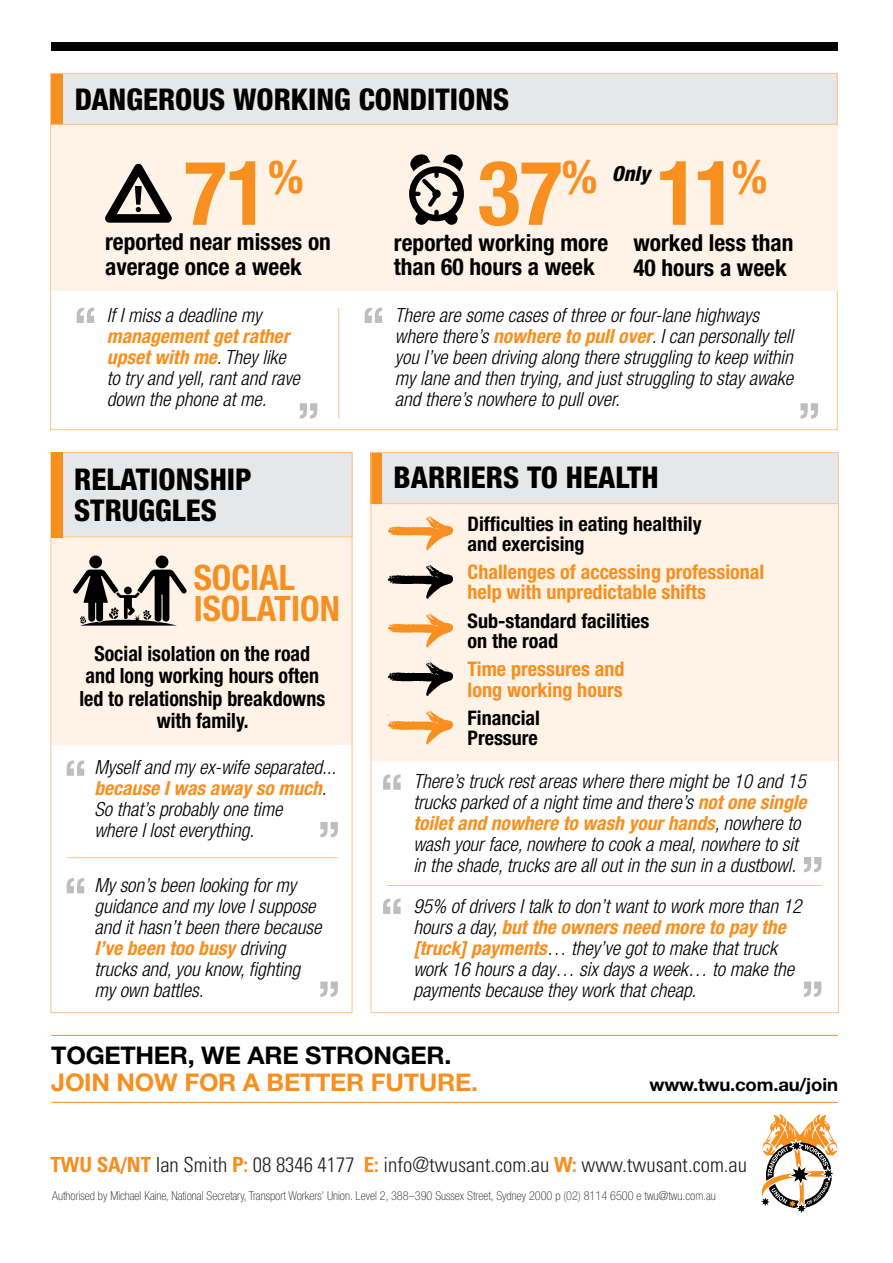
<style>
.page{position:relative;width:893px;height:1263px;background:#fff}
.page>*{position:absolute;margin:0;border:0;box-sizing:border-box;transform-origin:0 0}
.t1{font:700 condensed 89.7px "Helvetica Neue LT Std";color:#f79020}
.t2{font:700 condensed 35.1px/31.5px "Helvetica Neue LT Std";color:#f79020}
.t3{font:800 condensed 30px/31.5px "Helvetica Neue LT Std";color:#000}
.t4{font:700 24.3px/27px "Helvetica Neue LT Std";letter-spacing:-.01em;color:#f79020}
.t5{font:700 condensed 23.4px/25px "Helvetica Neue LT Std";color:#000}
.t6{font:700 condensed 21px/22.5px "Helvetica Neue LT Std";color:#000;text-align:center;scale:.95 1}
.t7{font:300 condensed 20.85px "Univers LT Std";color:#231f20}
.t8{font:italic 800 condensed 20.7px "Helvetica Neue LT Std";color:#000}
.t9{font:700 condensed 20.1px/20.1px "Helvetica Neue LT Std";color:#f79020}
.t10{font:700 condensed 20.1px/20.1px "Helvetica Neue LT Std";color:#000}
.t11{font:italic 300 condensed 19.5px/21px "Helvetica Neue LT Std";color:#000}
.t12{font:700 18px "Helvetica Neue LT Std";letter-spacing:-.01em;color:#000}
.t13{font:100 condensed 12.3px "Helvetica Neue LT Std";color:#231f20}
.s1{font-weight:700;font-style:normal;font-size:89.7px;color:#f79020}
.s2{font-weight:700;font-style:normal;font-size:45.75px;color:#f79020}
.s3{font-weight:700;color:#f79020}
.s4{color:#000}
.s5{font-weight:700;color:#f68f20}
</style>
<div class="page">
<svg style="left:761px;top:1114px;width:77px;height:100px"></svg>
<div style="left:51px;top:43px;width:787px;height:8px;background:#000"></div>
<hr style="left:51px;top:1035px;width:787px;height:1px;background:#f79020">
<hr style="left:51px;top:1102px;width:787px;height:1px;background:#f79020">
<div style="left:63px;top:74px;width:775px;height:51px;background:#e6e7e8"></div>
<div style="left:51px;top:74px;width:12px;height:51px;background:#f79020"></div>
<div style="left:51px;top:125px;width:787px;height:166px;background:#fff3e7"></div>
<svg style="left:409px;top:154px;width:55px;height:71px"></svg>
<svg style="left:105px;top:163px;width:67px;height:60px"></svg>
<hr style="left:51px;top:124px;width:787px;height:1px;background:#fdc48a">
<svg style="left:300px;top:403px;width:17px;height:16px"></svg>
<svg style="left:77px;top:308px;width:17px;height:15px"></svg>
<hr style="left:338px;top:308px;width:1px;height:111px;background:#fdc48a">
<svg style="left:365px;top:308px;width:17px;height:15px"></svg>
<svg style="left:800px;top:403px;width:18px;height:16px"></svg>
<div style="left:63px;top:452px;width:289px;height:85px;background:#e6e7e8"></div>
<div style="left:51px;top:536px;width:302px;height:209px;background:#fff3e7"></div>
<hr style="left:51px;top:536px;width:302px;height:1px;background:#fdc48a">
<div style="left:51px;top:452px;width:12px;height:85px;background:#f79020"></div>
<svg style="left:320px;top:822px;width:18px;height:15px"></svg>
<svg style="left:67px;top:760px;width:17px;height:16px"></svg>
<svg style="left:320px;top:981px;width:18px;height:16px"></svg>
<svg style="left:67px;top:878px;width:17px;height:15px"></svg>
<hr style="left:67px;top:857px;width:271px;height:1px;background:#fdc48a">
<div style="left:156px;top:555px;width:12px;height:13px;background:#000;border-radius:50%"></div>
<div style="left:89px;top:555px;width:13px;height:13px;background:#000;border-radius:50%"></div>
<svg style="left:73px;top:570px;width:114px;height:56px"></svg>
<div style="left:383px;top:452px;width:455px;height:51px;background:#e6e7e8"></div>
<div style="left:371px;top:503px;width:467px;height:257px;background:#fff3e7"></div>
<svg style="left:383px;top:774px;width:18px;height:16px"></svg>
<svg style="left:804px;top:857px;width:17px;height:15px"></svg>
<svg style="left:804px;top:981px;width:17px;height:16px"></svg>
<svg style="left:383px;top:898px;width:18px;height:16px"></svg>
<hr style="left:370px;top:503px;width:468px;height:1px;background:#fdc48a">
<div style="left:370px;top:452px;width:12px;height:51px;background:#f79020"></div>
<hr style="left:387px;top:885px;width:434px;height:1px;background:#fdc48a">
<svg style="left:388px;top:516px;width:65px;height:34px"></svg>
<svg style="left:388px;top:565px;width:65px;height:34px"></svg>
<svg style="left:388px;top:613px;width:65px;height:34px"></svg>
<svg style="left:388px;top:711px;width:65px;height:33px"></svg>
<svg style="left:388px;top:662px;width:65px;height:34px"></svg>
<p class="t3" style="left:75px;top:83px;width:436px">DANGEROUS WORKING CONDITIONS</p>
<p class="t1" style="left:184px;top:139px;width:121px">71<sup>%</sup></p>
<p class="t5" style="left:105px;top:229px;width:227px">reported near misses on average once a week</p>
<p class="t8" style="left:477px;top:161px;width:174px"><span class="s1">37</span><span class="s2">%</span> Only</p>
<p class="t1" style="left:656px;top:139px;width:112px">11<sup>%</sup></p>
<p class="t5" style="left:394px;top:231px;width:216px;line-height:24px">reported working more than 60 hours a week</p>
<p class="t5" style="left:633px;top:230px;width:162px">worked less than<br>40 hours a week</p>
<p class="t11" style="left:107px;top:305px;width:195px">If I miss a deadline my <span class="s3">management get rather upset with me</span>. They like to try and yell, rant and rave down the phone at me.</p>
<p class="t11" style="left:395px;top:305px;width:400px">There are some cases of three or four-lane highways where there’s <span class="s3">nowhere to pull over</span>. I can personally tell you I’ve been driving along there struggling to keep within my lane and then trying, and just struggling to stay awake and there’s nowhere to pull over.</p>
<p class="t3" style="left:74px;top:463px;width:179px">RELATIONSHIP<br>STRUGGLES</p>
<p class="t2" style="left:194px;top:561px;width:148px">SOCIAL<br>ISOLATION</p>
<p class="t6" style="left:79px;top:642px;width:260px">Social isolation on the road and long working hours often led to relationship breakdowns with family.</p>
<p class="t11" style="left:94px;top:757px;width:243px">Myself and my ex-wife separated... <span class="s3">because I was away so much</span>.<br>So that’s probably one time<br>where I lost everything.</p>
<p class="t11" style="left:94px;top:875px;width:228px">My son’s been looking for my guidance and my love I suppose and it hasn’t been there because<br><span class="s3">I’ve been too busy</span> driving trucks and, you know, fighting my own battles.</p>
<p class="t3" style="left:394px;top:461px;width:266px">BARRIERS TO HEALTH</p>
<p class="t10" style="left:468px;top:513px;width:235px">Difficulties in eating healthily and exercising</p>
<p class="t9" style="left:468px;top:562px;width:298px">Challenges of accessing professional help with unpredictable shifts</p>
<p class="t10" style="left:468px;top:610px;width:183px">Sub-standard facilities on the road</p>
<p class="t9" style="left:468px;top:659px;width:158px">Time pressures and long working hours</p>
<p class="t10" style="left:468px;top:708px;width:74px">Financial<br>Pressure</p>
<p class="t11" style="left:413px;top:771px;width:395px">There’s truck rest areas where there might be 10 and 15 trucks parked of a night time and there’s <span class="s3">not one single toilet and nowhere to wash your hands</span>, nowhere to wash your face, nowhere to cook a meal, nowhere to sit in the shade, trucks are all out in the sun in a dustbowl.</p>
<p class="t11" style="left:413px;top:895px;width:390px">95% of drivers I talk to don’t want to work more than 12 hours a day, <span class="s3">but the owners need more to pay the [truck] payments</span>… they’ve got to make that truck work 16 hours a day… six days a week… to make the payments because they work that cheap.</p>
<p class="t4" style="left:51px;top:1041px;width:428px"><span class="s4">TOGETHER, WE ARE STRONGER.<br></span>JOIN NOW FOR A BETTER FUTURE.</p>
<p class="t12" style="left:649px;top:1073px;width:190px">www.twu.com.au/join</p>
<p class="t7" style="left:50px;top:1152px;width:698px"><span class="s5">TWU SA/NT</span> Ian Smith <span class="s5">P:</span> 08 8346 4177 <span class="s5">E:</span> info@twusant.com.au <span class="s5">W:</span> www.twusant.com.au</p>
<p class="t13" style="left:52px;top:1189px;width:665px">Authorised by Michael Kaine, National Secretary, Transport Workers’ Union. Level 2, 388–390 Sussex Street, Sydney 2000 p (02) 8114 6500 e twu@twu.com.au</p>
</div>
